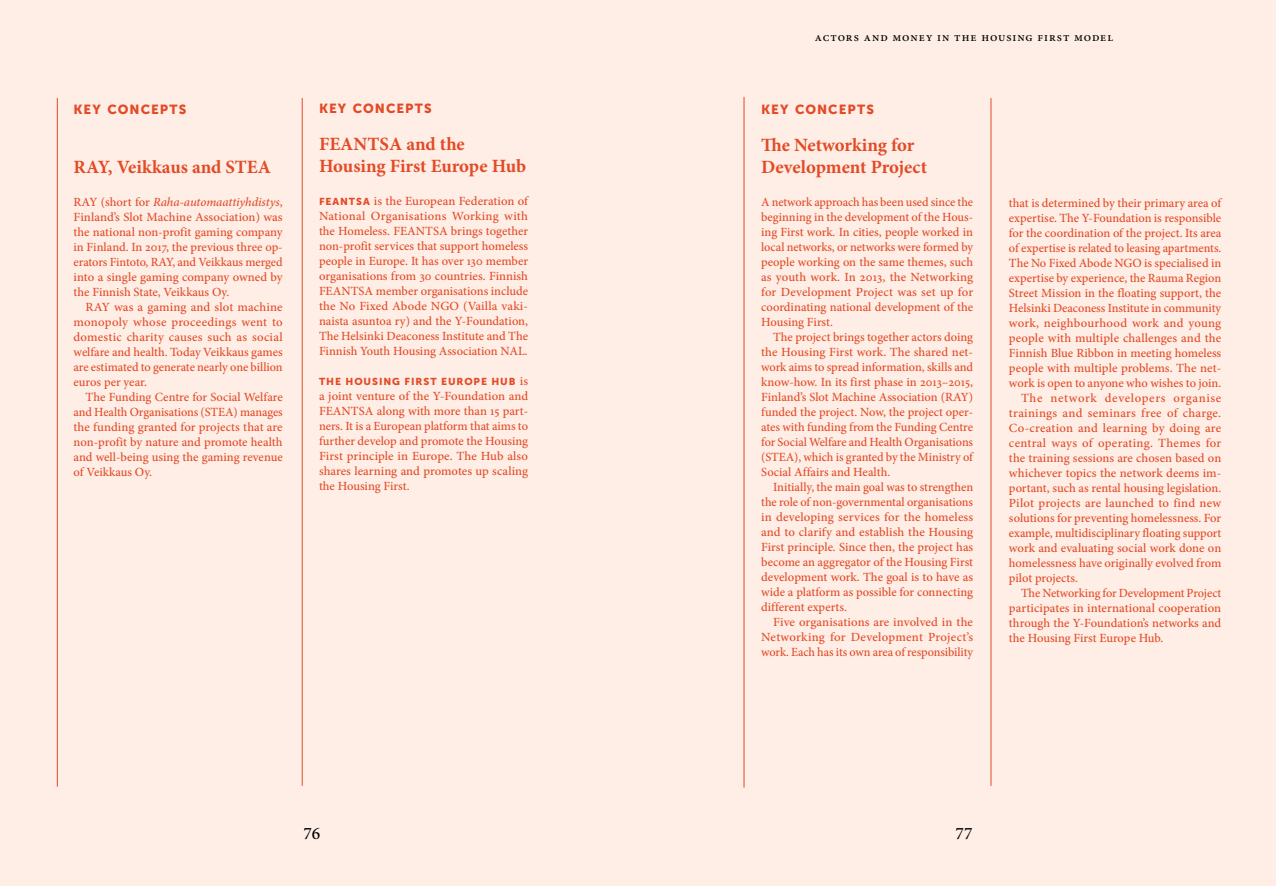
<style>
.page{position:relative;width:1276px;height:886px;background:#fff}
.page>*{position:absolute;margin:0;border:0;box-sizing:border-box;transform-origin:0 0}
.Väliotsikot_punainen{font:700 18.75px/22.5px "Minion Pro";color:#e34a26}
.t1{font:500 17.5px "Minion Pro";color:#000}
.Key_concepts_punaine{font:13.12px "Museo Sans 900";letter-spacing:.08em;color:#e34a26}
.Leipis_punainen{font:500 12.5px/15px "Minion Pro";color:#e34a26;text-align:justify}
.Leipis_eka_punainen{font:500 12.5px/15px "Minion Pro";color:#e34a26;text-align:justify}
.t2{font:500 12.5px "Minion Pro";letter-spacing:.075em;color:#000}
.Leipis_eka_punainen-2{font:10px "Museo Sans 900";letter-spacing:.09em;color:#e34a26}
.s1{font-style:italic}
.s2{font-family:"Museo Sans 900";font-weight:400;font-size:10px}
.s3{font-family:"Minion Pro";font-weight:500;font-size:12.5px}
</style>
<div class="page">
<div style="left:0;top:0;width:638px;height:886px;background:#feeee6"></div>
<hr style="left:302px;top:98px;width:1px;height:688px;background:#e34a26">
<hr style="left:57px;top:98px;width:1px;height:689px;background:#e34a26">
<div style="left:638px;top:0;width:638px;height:886px;background:#feeee6"></div>
<hr style="left:743px;top:97px;width:1px;height:691px;background:#e34a26">
<hr style="left:990px;top:98px;width:1px;height:688px;background:#e34a26">
<p class="Key_concepts_punaine" style="left:74px;top:102px;width:114px">KEY CONCEPTS</p>
<p class="Väliotsikot_punainen" style="left:74px;top:156px;width:199px">RAY, Veikkaus and STEA</p>
<p class="Leipis_eka_punainen" style="left:74px;top:194px;width:211px">RAY (short for <span class="s1">Raha-automaattiyhdistys</span>, Finland’s Slot Machine Association) was the national non-profit gaming company in Finland. In 2017, the previous three op&shy;erators Fintoto, RAY, and Veikkaus merged into a single gaming company owned by the Finnish State, Veikkaus Oy.</p>
<p class="Leipis_punainen" style="left:74px;top:299px;width:211px;text-indent:12px">RAY was a gaming and slot machine monopoly whose proceedings went to domestic charity causes such as social welfare and health. Today Veikkaus games are estimated to generate nearly one billion euros per year.</p>
<p class="Leipis_punainen" style="left:74px;top:389px;width:211px;text-indent:12px">The Funding Centre for Social Welfare and Health Organisations (STEA) manages the funding granted for projects that are non-profit by nature and promote health and well-being using the gaming revenue of Veikkaus Oy.</p>
<p class="Key_concepts_punaine" style="left:319px;top:101px;width:114px">KEY CONCEPTS</p>
<p class="Väliotsikot_punainen" style="left:319px;top:132px;width:208px">FEANTSA and the<br>Housing First Europe Hub</p>
<p class="Leipis_eka_punainen" style="left:319px;top:194px;width:212px"><span class="s2">FEANTSA</span> is the European Federation of National Organisations Working with the Homeless. FEANTSA brings together non-profit services that support homeless people in Europe. It has over 130 member organisations from 30 countries. Finnish FEANTSA member organisations include the No Fixed Abode NGO (Vailla vaki&shy;naista asuntoa ry) and the Y-Foundation, The Helsinki Deaconess Institute and The Finnish Youth Housing Association NAL.</p>
<p class="Leipis_eka_punainen-2" style="left:319px;top:376px;width:211px">THE HOUSING FIRST EUROPE HUB <span class="s3">is</span></p>
<p class="Leipis_eka_punainen" style="left:319px;top:389px;width:211px">a joint venture of the Y-Foundation and FEANTSA along with more than 15 part&shy;ners. It is a European platform that aims to further develop and promote the Housing First principle in Europe. The Hub also shares learning and promotes up scaling the Housing First.</p>
<p class="t2" style="left:815px;top:29px;width:300px">actors and money in the housing first model</p>
<p class="Key_concepts_punaine" style="left:761px;top:102px;width:114px">KEY CONCEPTS</p>
<p class="Väliotsikot_punainen" style="left:761px;top:133px;width:167px">The Networking for<br>Development Project</p>
<p class="Leipis_eka_punainen" style="left:761px;top:195px;width:213px">A network approach has been used since the beginning in the development of the Hous&shy;ing First work. In cities, people worked in local networks, or networks were formed by people working on the same themes, such as youth work. In 2013, the Networking for Development Project was set up for coordinating national development of the Housing First.</p>
<p class="Leipis_punainen" style="left:761px;top:330px;width:214px;text-indent:12px">The project brings together actors doing the Housing First work. The shared net&shy;work aims to spread information, skills and know-how. In its first phase in 2013–2015, Finland’s Slot Machine Association (RAY) funded the project. Now, the project oper&shy;ates with funding from the Funding Centre for Social Welfare and Health Organisations (STEA), which is granted by the Ministry of Social Affairs and Health.</p>
<p class="Leipis_punainen" style="left:761px;top:480px;width:213px;text-indent:12px">Initially, the main goal was to strengthen the role of non-governmental organisations in developing services for the homeless and to clarify and establish the Housing First principle. Since then, the project has become an aggregator of the Housing First development work. The goal is to have as wide a platform as possible for connecting different experts.</p>
<p class="Leipis_punainen" style="left:761px;top:615px;width:213px;text-indent:12px">Five organisations are involved in the Networking for Development Project’s work. Each has its own area of responsibility</p>
<p class="Leipis_punainen" style="left:1009px;top:195px;width:215px">that is determined by their primary area of expertise. The Y-Foundation is responsible for the coordination of the project. Its area of expertise is related to leasing apartments.<br>The No Fixed Abode NGO is specialised in expertise by experience, the Rauma Region Street Mission in the floating support, the Helsinki Deaconess Institute in community work, neighbourhood work and young people with multiple challenges and the Finnish Blue Ribbon in meeting homeless people with multiple problems. The net&shy;work is open to anyone who wishes to join.</p>
<p class="Leipis_punainen" style="left:1009px;top:390px;width:214px;text-indent:12px">The network developers organise trainings and seminars free of charge.<br>Co-creation and learning by doing are central ways of operating. Themes for the training sessions are chosen based on whichever topics the network deems im&shy;portant, such as rental housing legislation.<br>Pilot projects are launched to find new solutions for preventing homelessness. For example, multidisciplinary floating support work and evaluating social work done on homelessness have originally evolved from pilot projects.</p>
<p class="Leipis_punainen" style="left:1009px;top:585px;width:214px;text-indent:12px">The Networking for Development Project participates in international cooperation through the Y-Foundation’s networks and the Housing First Europe Hub.</p>
<h2 class="t1" style="left:303px;top:822px;width:18px">76</h2>
<h2 class="t1" style="left:955px;top:822px;width:18px">77</h2>
</div>
